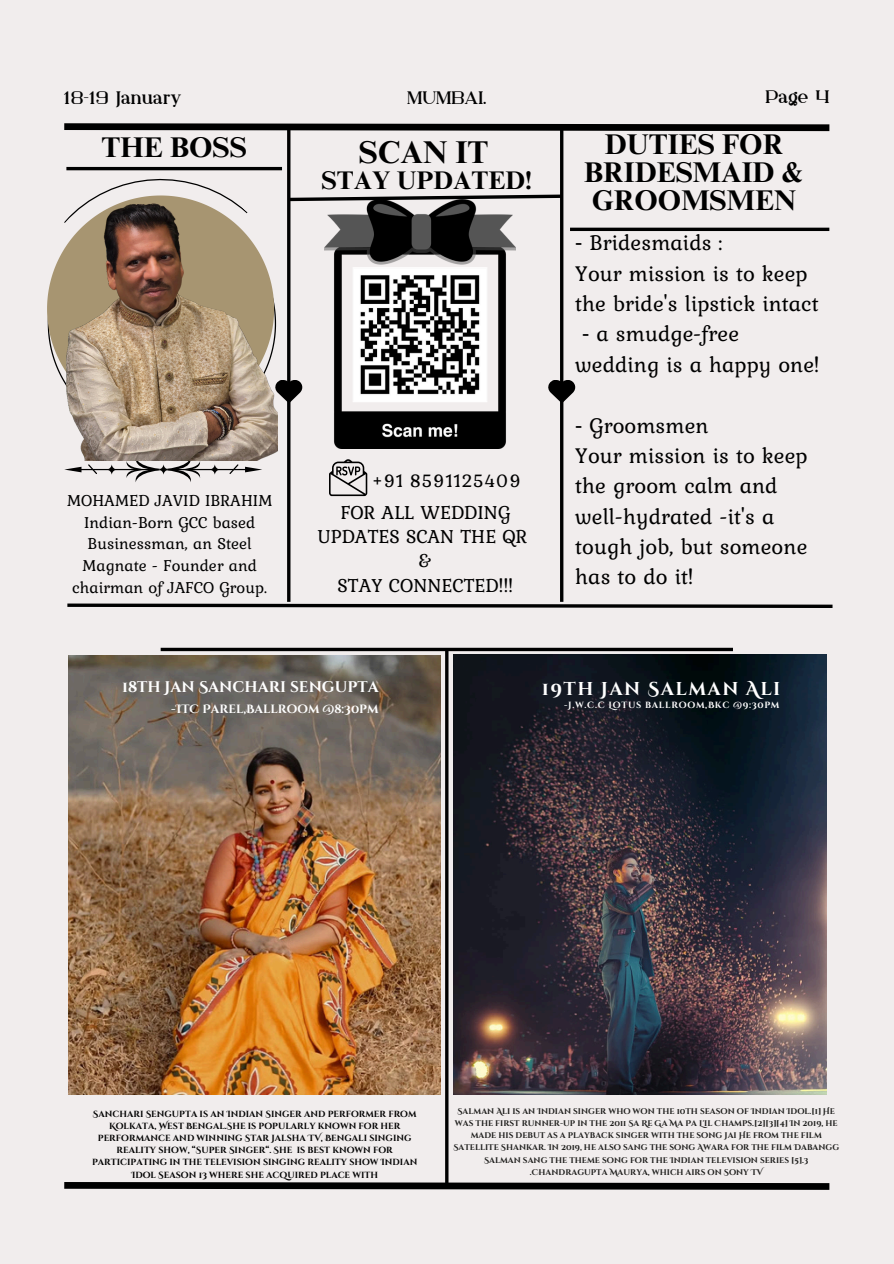
<style>
.page{position:relative;width:894px;height:1264px;background:#fff}
.page>*{position:absolute;margin:0;border:0;box-sizing:border-box;transform-origin:0 0}
.t1{font:700 31.5px "Times NRMT Pro";color:#000}
.t2{font:700 28.5px/28.2px "Times NRMT Pro";color:#000;text-align:center}
.t3{font:700 25.5px "Times NRMT Pro";color:#000}
.t4{font:22.5px/30.3px "Kurale";letter-spacing:.005em;color:#000}
.t5{font:19.8px/24.3px "Kurale";letter-spacing:.005em;color:#000;text-align:center}
.t6{font:19.05px "Kurale";letter-spacing:.005em;color:#000}
.t7{font:700 18.6px "Cinzel Decorative";letter-spacing:.075em;color:#fff}
.t8{font:18px "Kuchek";letter-spacing:.005em;color:#000}
.t9{font:16.8px "Kurale";letter-spacing:.005em;color:#000}
.t10{font:16.65px/21.8px "Kurale";letter-spacing:.005em;color:#000;text-align:center}
.t11{font:700 15.3px "Cinzel Decorative";color:#fff}
.t12{font:700 12px "Cinzel Decorative";color:#fff}
.t13{font:700 9px "Cinzel Decorative";letter-spacing:.075em;color:#fff}
.t14{font:700 8.85px/12.1px "Cinzel Decorative";color:#000;text-align:center}
.t15{font:700 8.25px/12.3px "Cinzel Decorative";color:#1d1d1b;text-align:center}
.s1{font-family:"Noto Sans"}
</style>
<div class="page">
<div style="left:0;top:0;width:893px;height:1263px;background:#f1eded"></div>
<svg style="left:64px;top:1178px;width:766px;height:12px"></svg>
<hr style="left:560px;top:128px;width:3px;height:474px;background:#000">
<svg style="left:67px;top:603px;width:766px;height:5px"></svg>
<hr style="left:287px;top:128px;width:3px;height:474px;background:#000">
<svg style="left:329px;top:459px;width:38px;height:37px"></svg>
<svg style="left:548px;top:380px;width:27px;height:23px"></svg>
<svg style="left:161px;top:647px;width:571px;height:4px;fill:#000"></svg>
<svg style="left:64px;top:123px;width:766px;height:188px"></svg>
<svg style="left:47px;top:149px;width:274px;height:320px"></svg>
<hr style="left:72px;top:469px;width:87px;height:1px;background:#000">
<svg style="left:64px;top:467px;width:17px;height:5px"></svg>
<svg style="left:88px;top:464px;width:9px;height:10px"></svg>
<svg style="left:106px;top:464px;width:11px;height:11px"></svg>
<hr style="left:167px;top:469px;width:87px;height:1px;background:#000">
<svg style="left:124px;top:460px;width:78px;height:22px"></svg>
<svg style="left:245px;top:467px;width:17px;height:5px"></svg>
<svg style="left:229px;top:464px;width:9px;height:10px"></svg>
<svg style="left:209px;top:464px;width:11px;height:11px"></svg>
<svg style="left:158px;top:464px;width:11px;height:11px"></svg>
<img style="left:324px;top:199px;width:192px;height:249px">
<img style="left:453px;top:654px;width:372px;height:440px">
<img style="left:69px;top:655px;width:371px;height:439px">
<hr style="left:445px;top:649px;width:3px;height:536px;background:#000">
<img style="left:67px;top:179px;width:210px;height:281px">
<p class="t8" style="left:64px;top:90px;width:119px">18-19 January</p>
<p class="t8" style="left:407px;top:90px;width:81px">MUMBAI.</p>
<h1 class="t8" style="left:765px;top:89px;width:66px">Page 4</h1>
<p class="t2" style="left:101px;top:137px;width:147px">THE BOSS</p>
<p class="t1" style="left:358px;top:141px;width:131px">SCAN IT</p>
<p class="t3" style="left:321px;top:171px;width:212px">STAY UPDATED!</p>
<h2 class="t6" style="left:372px;top:466px;width:151px">+91 8591125409</h2>
<p class="t9" style="left:67px;top:487px;width:207px">MOHAMED JAVID IBRAHIM</p>
<p class="t10" style="left:72px;top:510px;width:196px">Indian-Born GCC based<br>Businessman, an Steel<br>Magnate - Founder and chairman of JAFCO Group.</p>
<p class="t5" style="left:317px;top:499px;width:211px">FOR ALL WEDDING<br>UPDATES SCAN THE QR &amp;<br>STAY CONNECTED!!!</p>
<h5 class="t2" style="left:584px;top:134px;width:221px">DUTIES FOR<br>BRIDESMAID &amp;<br>GROOMSMEN</h5>
<h4 class="t4" style="left:575px;top:227px;width:149px"><span class="s1">⁃</span> Bridesmaids :</h4>
<h4 class="t4" style="left:575px;top:257px;width:234px">Your mission is to keep</h4>
<h4 class="t4" style="left:575px;top:287px;width:245px">the bride's lipstick intact</h4>
<h4 class="t4" style="left:582px;top:318px;width:158px"><span class="s1">⁃</span> a smudge-free</h4>
<h4 class="t4" style="left:575px;top:348px;width:246px">wedding is a happy one!</h4>
<h5 class="t4" style="left:575px;top:409px;width:234px"><span class="s1">⁃</span> Groomsmen<br>Your mission is to keep the groom calm and well-hydrated -it's a tough job, but someone has to do it!</h5>
<p class="t11" style="left:122px;top:677px;width:258px">18TH JAN SANCHARI SENGUPTA</p>
<p class="t12" style="left:171px;top:701px;width:209px">-ITC PAREL,BALLROOM @8:30PM</p>
<h1 class="t7" style="left:542px;top:676px;width:240px">19TH JAN SALMAN ALI</h1>
<p class="t13" style="left:564px;top:699px;width:217px">-J.W.C.C LOTUS BALLROOM,BKC @9:30PM</p>
<p class="t14" style="left:92px;top:1108px;width:327px">SANCHARI SENGUPTA IS AN INDIAN SINGER AND PERFORMER FROM KOLKATA, WEST BENGAL.SHE IS POPULARLY KNOWN FOR HER PERFORMANCE AND WINNING STAR JALSHA TV, BENGALI SINGING REALITY SHOW, “SUPER SINGER“. SHE IS BEST KNOWN FOR PARTICIPATING IN THE TELEVISION SINGING REALITY SHOW INDIAN IDOL SEASON 13 WHERE SHE ACQUIRED PLACE WITH</p>
<p class="t15" style="left:453px;top:1104px;width:387px">SALMAN ALI IS AN INDIAN SINGER WHO WON THE 10TH SEASON OF INDIAN IDOL.[1] HE WAS THE FIRST RUNNER-UP IN THE 2011 SA RE GA MA PA L'IL CHAMPS.[2][3][4] IN 2019, HE MADE HIS DEBUT AS A PLAYBACK SINGER WITH THE SONG JAI HE FROM THE FILM SATELLITE SHANKAR. IN 2019, HE ALSO SANG THE SONG AWARA FOR THE FILM DABANGG SALMAN SANG THE THEME SONG FOR THE INDIAN TELEVISION SERIES ]5[.3 .CHANDRAGUPTA MAURYA, WHICH AIRS ON SONY TV</p>
</div>
